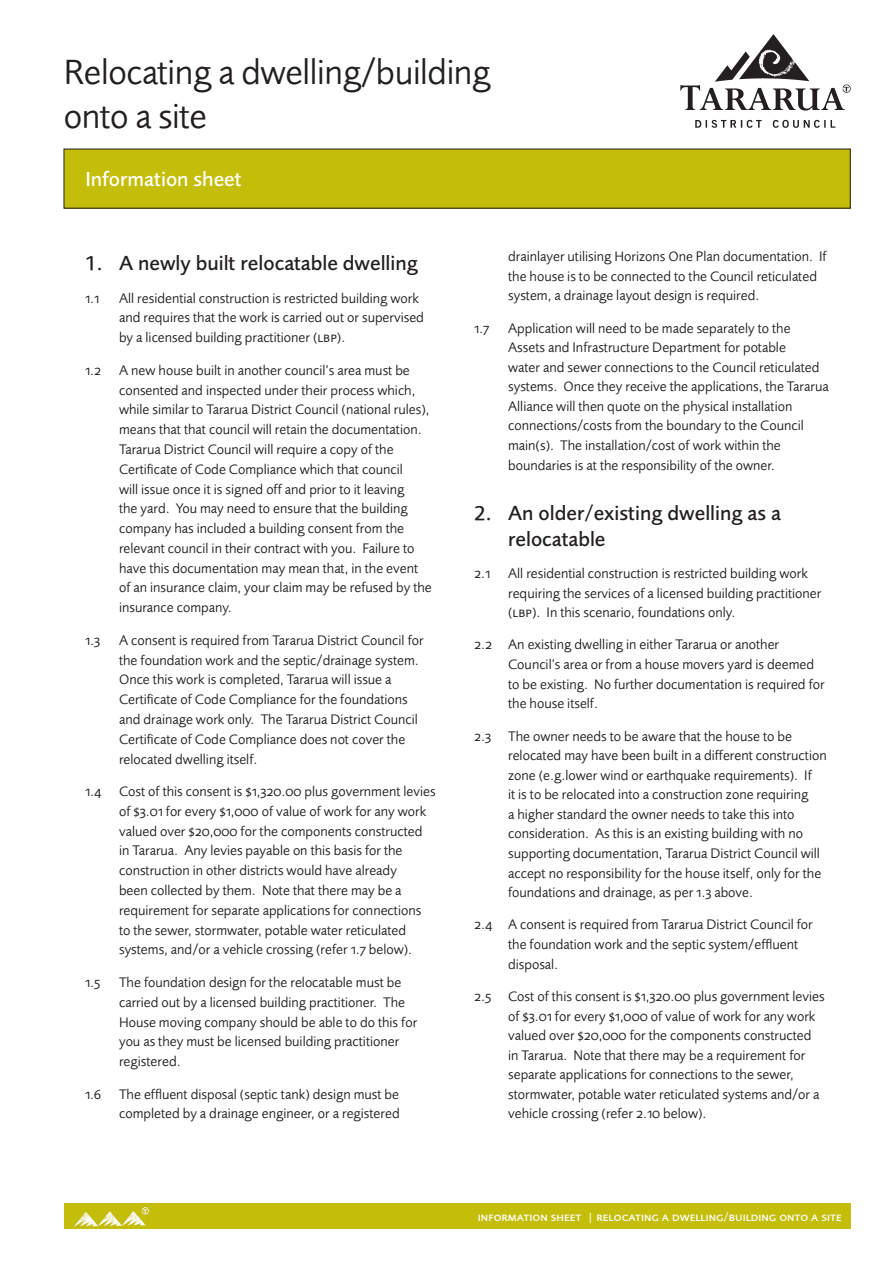
<style>
.page{position:relative;width:893px;height:1263px;background:#fff}
.page>*{position:absolute;margin:0;border:0;box-sizing:border-box;transform-origin:0 0}
.Form_Heading{font:36px/43.2px "Foundry Sans";letter-spacing:-.01em;color:#231f20}
.Section_heading{font:500 21px/25.2px "Foundry Sans";color:#231f20}
.Section_heading-2{font:500 21px "Foundry Sans";color:#fff}
.Body_text{font:14.25px/19.8px "Foundry Sans";color:#231f20}
.Body_text-2{font:14.25px "Foundry Sans Expert";color:#231f20}
.t1{font:500 12px "Foundry Sans Expert";color:#fff}
.s1{font-family:"Foundry Sans"}
.s2{font-family:"Foundry Sans Expert"}
</style>
<div class="page">
<div style="left:64px;top:1203px;width:786px;height:26px;background:#c4bd09"></div>
<img style="left:74px;top:1207px;width:75px;height:20px">
<img style="left:680px;top:34px;width:170px;height:94px">
<div style="left:64px;top:149px;width:786px;height:59px;background:#c4bd09"></div>
<p class="Form_Heading" style="left:64px;top:51px;width:428px">Relocating a dwelling/building onto a site</p>
<p class="Section_heading-2" style="left:85px;top:166px;width:158px">Information sheet</p>
<p class="Section_heading" style="left:85px;top:250px;width:334px">1. A newly built relocatable dwelling</p>
<p class="Body_text-2" style="left:85px;top:290px;width:16px">1<span class="s1">.</span>1</p>
<p class="Body_text" style="left:119px;top:288px;width:306px">All residential construction is restricted building work and requires that the work is carried out or supervised by a licensed building practitioner (<span class="s2">lbp</span>).</p>
<p class="Body_text-2" style="left:85px;top:362px;width:18px">1<span class="s1">.</span>2</p>
<p class="Body_text" style="left:119px;top:360px;width:314px">A new house built in another council’s area must be consented and inspected under their process which, while similar to Tararua District Council (national rules), means that that council will retain the documentation.<br>Tararua District Council will require a copy of the Certificate of Code Compliance which that council<br>will issue once it is signed off and prior to it leaving<br>the yard. You may need to ensure that the building company has included a building consent from the relevant council in their contract with you. Failure to have this documentation may mean that, in the event of an insurance claim, your claim may be refused by the insurance company.</p>
<p class="Body_text-2" style="left:85px;top:632px;width:17px">1<span class="s1">.</span>3</p>
<p class="Body_text" style="left:119px;top:630px;width:306px">A consent is required from Tararua District Council for the foundation work and the septic/drainage system.<br>Once this work is completed, Tararua will issue a Certificate of Code Compliance for the foundations and drainage work only. The Tararua District Council Certificate of Code Compliance does not cover the relocated dwelling itself.</p>
<p class="Body_text" style="left:119px;top:781px;width:318px;text-indent:-34px"><span class="s2">1</span>.<span class="s2">4</span> Cost of this consent is <span class="s2">$1</span>,<span class="s2">320</span>.<span class="s2">00</span> plus government levies of <span class="s2">$3</span>.<span class="s2">01</span> for every <span class="s2">$1</span>,<span class="s2">000</span> of value of work for any work valued over <span class="s2">$20</span>,<span class="s2">000</span> for the components constructed in Tararua. Any levies payable on this basis for the construction in other districts would have already<br>been collected by them. Note that there may be a requirement for separate applications for connections to the sewer, stormwater, potable water reticulated systems, and/or a vehicle crossing (refer <span class="s2">1</span>.<span class="s2">7</span> below).</p>
<p class="Body_text-2" style="left:85px;top:974px;width:17px">1<span class="s1">.</span>5</p>
<p class="Body_text" style="left:119px;top:972px;width:300px">The foundation design for the relocatable must be carried out by a licensed building practitioner. The House moving company should be able to do this for you as they must be licensed building practitioner registered.</p>
<p class="Body_text-2" style="left:85px;top:1085px;width:17px">1<span class="s1">.</span>6</p>
<p class="Body_text" style="left:119px;top:1084px;width:282px">The effluent disposal (septic tank) design must be completed by a drainage engineer, or a registered</p>
<p class="Body_text" style="left:508px;top:246px;width:320px">drainlayer utilising Horizons One Plan documentation. If the house is to be connected to the Council reticulated system, a drainage layout design is required.</p>
<p class="Body_text-2" style="left:474px;top:319px;width:17px">1<span class="s1">.</span>7</p>
<p class="Body_text" style="left:508px;top:318px;width:322px">Application will need to be made separately to the Assets and Infrastructure Department for potable<br>water and sewer connections to the Council reticulated systems. Once they receive the applications, the Tararua Alliance will then quote on the physical installation connections/costs from the boundary to the Council main(s). The installation/cost of work within the boundaries is at the responsibility of the owner.</p>
<p class="Section_heading" style="left:508px;top:501px;width:274px;text-indent:-34px">2. An older/existing dwelling as a relocatable</p>
<p class="Body_text-2" style="left:474px;top:565px;width:18px">2<span class="s1">.</span>1</p>
<p class="Body_text" style="left:508px;top:563px;width:315px">All residential construction is restricted building work requiring the services of a licensed building practitioner (<span class="s2">lbp</span>). In this scenario, foundations only.</p>
<p class="Body_text" style="left:508px;top:635px;width:318px;text-indent:-34px"><span class="s2">2</span>.<span class="s2">2</span> An existing dwelling in either Tararua or another Council’s area or from a house movers yard is deemed to be existing. No further documentation is required for the house itself.</p>
<p class="Body_text" style="left:508px;top:726px;width:320px;text-indent:-34px"><span class="s2">2</span>.<span class="s2">3</span> The owner needs to be aware that the house to be relocated may have been built in a different construction zone (e.g.lower wind or earthquake requirements). If<br>it is to be relocated into a construction zone requiring<br>a higher standard the owner needs to take this into consideration. As this is an existing building with no supporting documentation, Tararua District Council will accept no responsibility for the house itself, only for the foundations and drainage, as per <span class="s2">1</span>.<span class="s2">3</span> above.</p>
<p class="Body_text" style="left:508px;top:915px;width:306px;text-indent:-34px"><span class="s2">2</span>.<span class="s2">4</span> A consent is required from Tararua District Council for the foundation work and the septic system/effluent disposal.</p>
<p class="Body_text" style="left:508px;top:986px;width:318px;text-indent:-34px"><span class="s2">2</span>.<span class="s2">5</span> Cost of this consent is <span class="s2">$1</span>,<span class="s2">320</span>.<span class="s2">00</span> plus government levies of <span class="s2">$3</span>.<span class="s2">01</span> for every <span class="s2">$1</span>,<span class="s2">000</span> of value of work for any work valued over <span class="s2">$20</span>,<span class="s2">000</span> for the components constructed in Tararua. Note that there may be a requirement for separate applications for connections to the sewer, stormwater, potable water reticulated systems and/or a vehicle crossing (refer <span class="s2">2</span>.<span class="s2">10</span> below).</p>
<p class="t1" style="left:478px;top:1209px;width:365px">information sheet | relocating a dwelling/building onto a site</p>
</div>
